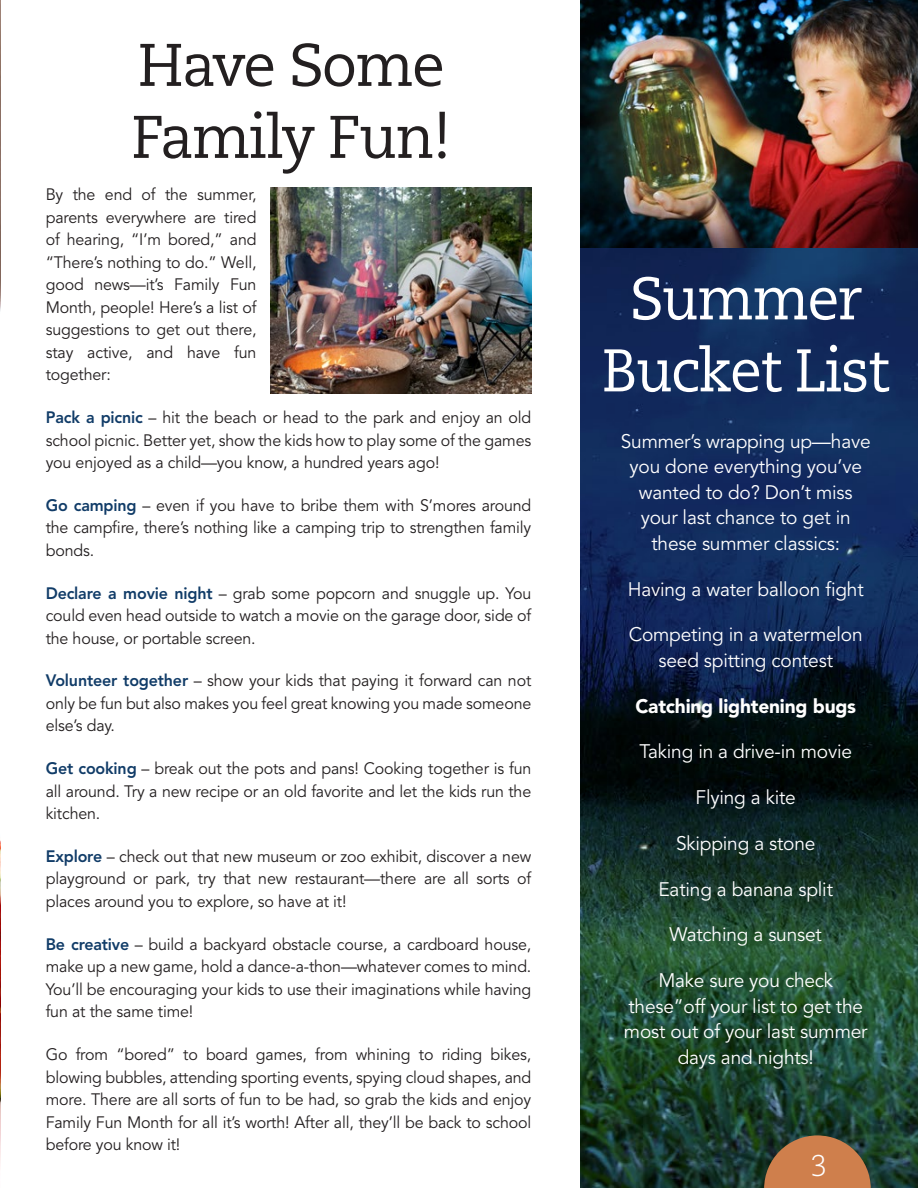
<style>
.page{position:relative;width:918px;height:1188px;background:#fff}
.page>*{position:absolute;margin:0;border:0;box-sizing:border-box;transform-origin:0 0}
.t1{font:60px/72px "Caecilia LT Std";letter-spacing:-.03em;color:#231f20}
.t2{font:60px/72px "Caecilia LT Std";letter-spacing:-.03em;color:#fff;text-align:center;scale:.95 1}
.t3{font:300 30px "Caecilia LT Std";color:#fff}
.t4{font:19.5px/25.5px "Avenir LT Std";letter-spacing:-.01em;color:#fff;text-align:center}
.t5{font:900 19.5px "Avenir LT Std";letter-spacing:-.01em;color:#fff}
.t6{font:16.5px/22.5px "Avenir LT Std";letter-spacing:-.01em;color:#231f20;text-align:justify}
.s1{font-weight:800;color:#113c68}
</style>
<div class="page">
<img style="left:580px;top:247px;width:338px;height:941px">
<img style="left:580px;top:0;width:338px;height:247px">
<img style="left:0;top:0;width:1px;height:279px">
<svg style="left:764px;top:1135px;width:107px;height:53px"></svg>
<img style="left:0;top:840px;width:1px;height:324px">
<img style="left:270px;top:188px;width:261px;height:205px">
<h1 class="t1" style="left:131px;top:30px;width:321px">Have Some<br>Family Fun!</h1>
<p class="t6" style="left:46px;top:184px;width:212px">By the end of the summer, parents everywhere are tired of hearing, “I’m bored,” and “There’s nothing to do.” Well, good news—it’s Family Fun Month, people! Here’s a list of suggestions to get out there, stay active, and have fun together:</p>
<p class="t6" style="left:46px;top:407px;width:487px"><span class="s1">Pack a picnic</span> – hit the beach or head to the park and enjoy an old school picnic. Better yet, show the kids how to play some of the games you enjoyed as a child—you know, a hundred years ago!</p>
<p class="t6" style="left:46px;top:494px;width:487px"><span class="s1">Go camping</span> – even if you have to bribe them with S’mores around the campfire, there’s nothing like a camping trip to strengthen family bonds.</p>
<p class="t6" style="left:46px;top:582px;width:487px"><span class="s1">Declare a movie night</span> – grab some popcorn and snuggle up. You could even head outside to watch a movie on the garage door, side of the house, or portable screen.</p>
<p class="t6" style="left:46px;top:670px;width:487px"><span class="s1">Volunteer together</span> – show your kids that paying it forward can not only be fun but also makes you feel great knowing you made someone else’s day.</p>
<p class="t6" style="left:46px;top:758px;width:487px"><span class="s1">Get cooking</span> – break out the pots and pans! Cooking together is fun all around. Try a new recipe or an old favorite and let the kids run the kitchen.</p>
<p class="t6" style="left:46px;top:846px;width:487px"><span class="s1">Explore</span> – check out that new museum or zoo exhibit, discover a new playground or park, try that new restaurant—there are all sorts of places around you to explore, so have at it!</p>
<p class="t6" style="left:46px;top:933px;width:487px"><span class="s1">Be creative</span> – build a backyard obstacle course, a cardboard house, make up a new game, hold a dance-a-thon—whatever comes to mind.<br>You’ll be encouraging your kids to use their imaginations while having fun at the same time!</p>
<p class="t6" style="left:46px;top:1044px;width:487px">Go from “bored” to board games, from whining to riding bikes, blowing bubbles, attending sporting events, spying cloud shapes, and more. There are all sorts of fun to be had, so grab the kids and enjoy Family Fun Month for all it’s worth! After all, they’ll be back to school before you know it!</p>
<h1 class="t2" style="left:602px;top:264px;width:305px">Summer<br>Bucket List</h1>
<p class="t4" style="left:621px;top:429px;width:251px">Summer’s wrapping up—have you done everything you’ve wanted to do? Don’t miss your last chance to get in these summer classics:</p>
<p class="t4" style="left:628px;top:577px;width:237px">Having a water balloon fight</p>
<p class="t4" style="left:629px;top:622px;width:235px">Competing in a watermelon seed spitting contest</p>
<p class="t5" style="left:635px;top:694px;width:222px">Catching lightening bugs</p>
<p class="t4" style="left:640px;top:739px;width:214px">Taking in a drive-in movie</p>
<p class="t4" style="left:696px;top:785px;width:102px">Flying a kite</p>
<p class="t4" style="left:676px;top:831px;width:141px">Skipping a stone</p>
<p class="t4" style="left:659px;top:877px;width:176px">Eating a banana split</p>
<p class="t4" style="left:670px;top:922px;width:154px">Watching a sunset</p>
<p class="t4" style="left:624px;top:968px;width:245px">Make sure you check these”off your list to get the most out of your last summer days and nights!</p>
<h2 class="t3" style="left:811px;top:1149px;width:18px">3</h2>
</div>
